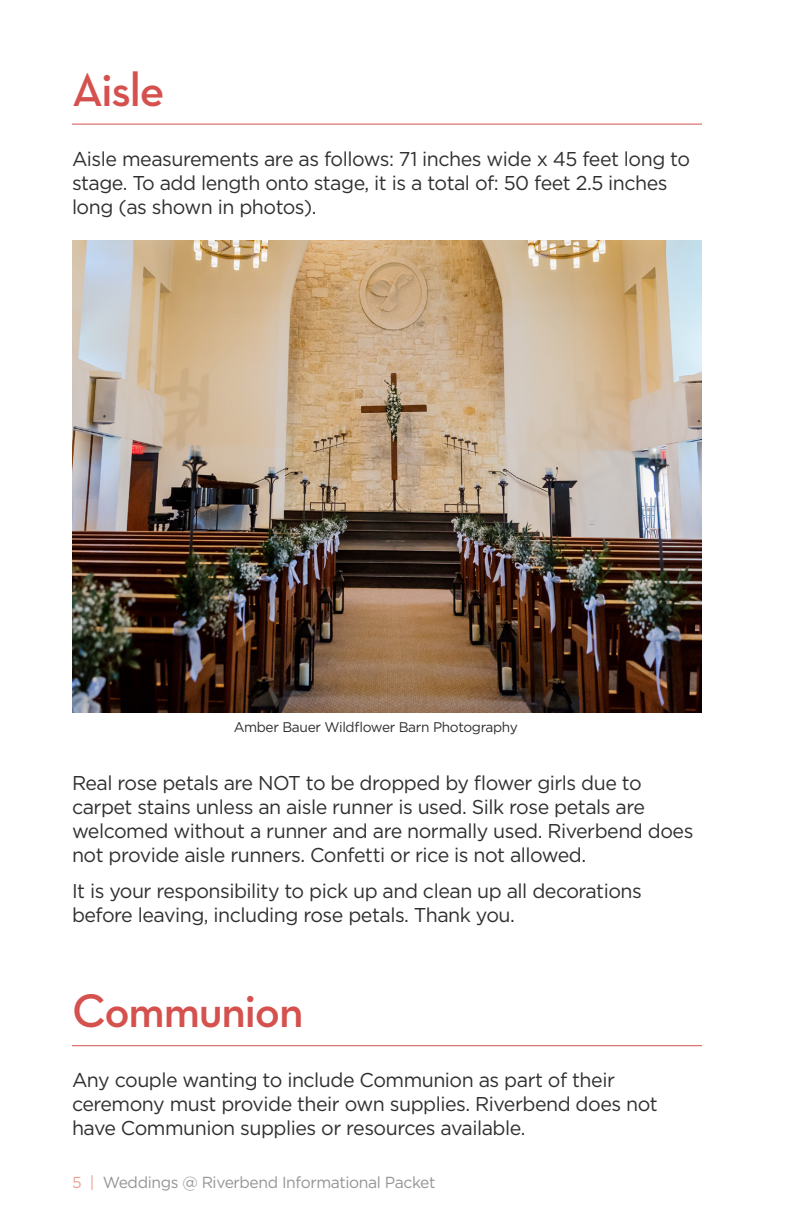
<style>
.page{position:relative;width:792px;height:1224px;background:#fff}
.page>*{position:absolute;margin:0;border:0;box-sizing:border-box;transform-origin:0 0}
.t1{font:48px "Neutra Text Demi Alt";letter-spacing:-.025em;color:#d4514e}
.t2{font:20px/24px "Gotham";letter-spacing:-.025em;color:#312f30}
.t3{font:16px "Gotham";letter-spacing:-.025em;color:#939598}
.t4{font:14px "Gotham";letter-spacing:-.025em;color:#312f30}
.s1{color:#e7a395}
</style>
<div class="page">
<hr style="left:72px;top:124px;width:630px;height:1px;background:#d4514e">
<hr style="left:72px;top:1045px;width:630px;height:1px;background:#d4514e">
<img style="left:72px;top:240px;width:630px;height:472px">
<p class="t1" style="left:72px;top:60px;width:94px">Aisle</p>
<p class="t2" style="left:72px;top:146px;width:620px">Aisle measurements are as follows: 71 inches wide x 45 feet long to stage. To add length onto stage, it is a total of: 50 feet 2.5 inches long (as shown in photos).</p>
<p class="t4" style="left:234px;top:718px;width:286px">Amber Bauer Wildflower Barn Photography</p>
<p class="t2" style="left:72px;top:770px;width:623px">Real rose petals are NOT to be dropped by flower girls due to carpet stains unless an aisle runner is used. Silk rose petals are welcomed without a runner and are normally used. Riverbend does not provide aisle runners. Confetti or rice is not allowed.</p>
<p class="t2" style="left:72px;top:878px;width:571px">It is your responsibility to pick up and clean up all decorations before leaving, including rose petals. Thank you.</p>
<p class="t1" style="left:72px;top:981px;width:233px">Communion</p>
<p class="t2" style="left:72px;top:1068px;width:587px">Any couple wanting to include Communion as part of their ceremony must provide their own supplies. Riverbend does not have Communion supplies or resources available.</p>
<p class="t3" style="left:72px;top:1172px;width:365px"><span class="s1">5 |</span> Weddings @ Riverbend Informational Packet</p>
</div>
